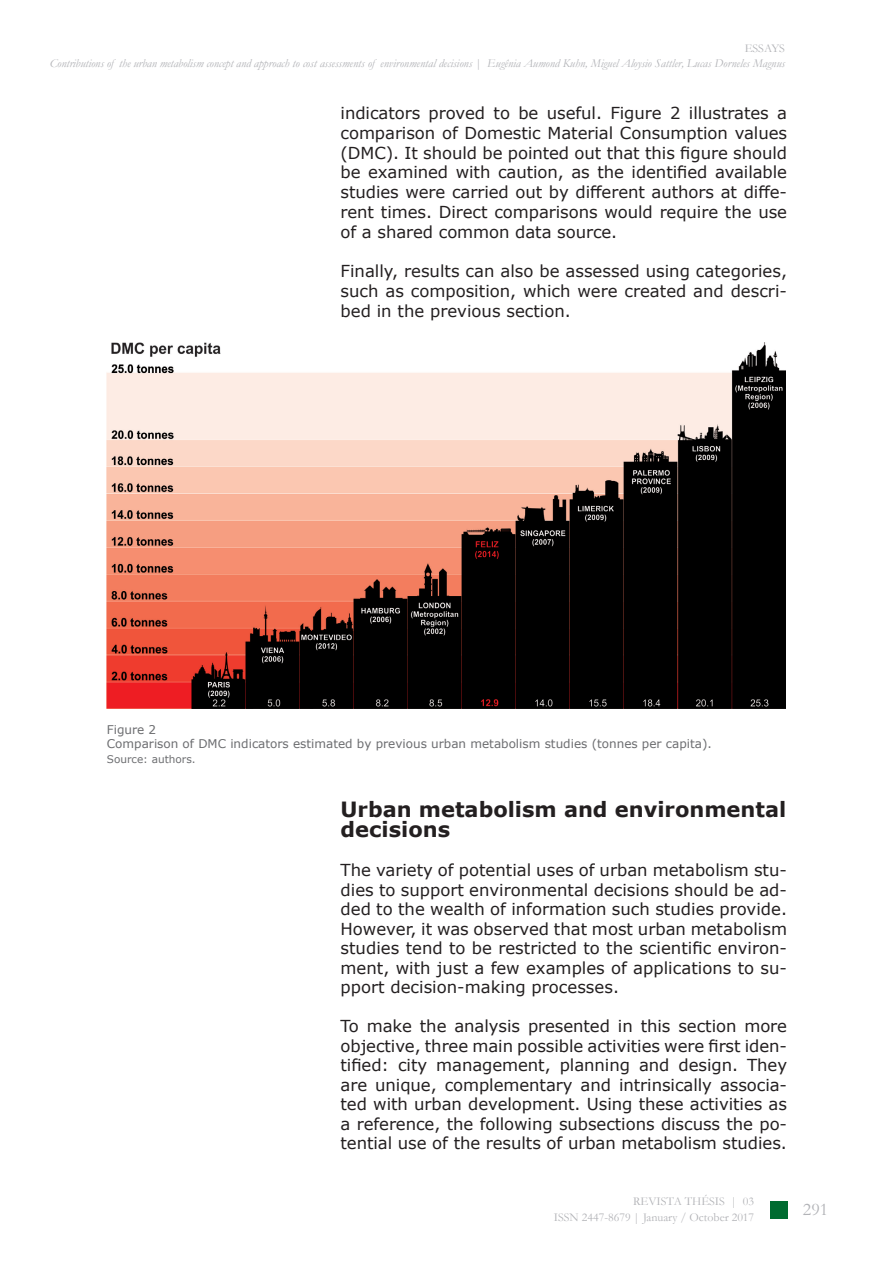
<style>
.page{position:relative;width:893px;height:1263px;background:#fff}
.page>*{position:absolute;margin:0;border:0;box-sizing:border-box;transform-origin:0 0}
.t1{font:700 21px/19.8px "Verdana";color:#231f20}
.t2{font:18px "Garamond";color:#b2b3b7}
.t3{font:16.5px/19.5px "Verdana";letter-spacing:-.005em;color:#231f20;text-align:justify}
.t4{font:italic 12px "Garamond";color:#b2b3b7}
.t5{font:12px/14.4px "Verdana";color:#6c6d70}
.t6{font:12px/16.2px "Garamond";color:#b2b3b7;text-align:right}
.t7{font:10.5px "Verdana";color:#6c6d70}
</style>
<div class="page">
<div style="left:770px;top:1201px;width:17px;height:17px;background:#006c31"></div>
<img style="left:106px;top:342px;width:680px;height:366px">
<p class="t6" style="left:745px;top:40px;width:42px">ESSAYS</p>
<p class="t4" style="left:50px;top:55px;width:737px">Contributions of the urban metabolism concept and approach to cost assessments of environmental decisions | Eugênia Aumond Kuhn, Miguel Aloysio Sattler, Lucas Dorneles Magnus</p>
<p class="t3" style="left:341px;top:103px;width:448px">indicators proved to be useful. Figure 2 illustrates a comparison of Domestic Material Consumption values (DMC). It should be pointed out that this figure should be examined with caution, as the identified available studies were carried out by different authors at diffe&shy;rent times. Direct comparisons would require the use of a shared common data source.</p>
<p class="t3" style="left:341px;top:261px;width:448px">Finally, results can also be assessed using categories, such as composition, which were created and descri&shy;bed in the previous section.</p>
<p class="t5" style="left:107px;top:722px;width:607px">Figure 2<br>Comparison of DMC indicators estimated by previous urban metabolism studies (tonnes per capita).</p>
<p class="t7" style="left:107px;top:752px;width:90px">Source: authors.</p>
<p class="t1" style="left:341px;top:799px;width:447px">Urban metabolism and environmental decisions</p>
<p class="t3" style="left:341px;top:860px;width:448px">The variety of potential uses of urban metabolism stu&shy;dies to support environmental decisions should be ad&shy;ded to the wealth of information such studies provide.<br>However, it was observed that most urban metabolism studies tend to be restricted to the scientific environ&shy;ment, with just a few examples of applications to su&shy;pport decision-making processes.</p>
<p class="t3" style="left:341px;top:1016px;width:448px">To make the analysis presented in this section more objective, three main possible activities were first iden&shy;tified: city management, planning and design. They are unique, complementary and intrinsically associa&shy;ted with urban development. Using these activities as a reference, the following subsections discuss the po&shy;tential use of the results of urban metabolism studies.</p>
<p class="t6" style="left:554px;top:1193px;width:202px">REVISTA THÉSIS | 03<br>ISSN 2447-8679 | January / October 2017</p>
<p class="t2" style="left:803px;top:1197px;width:27px">291</p>
</div>
